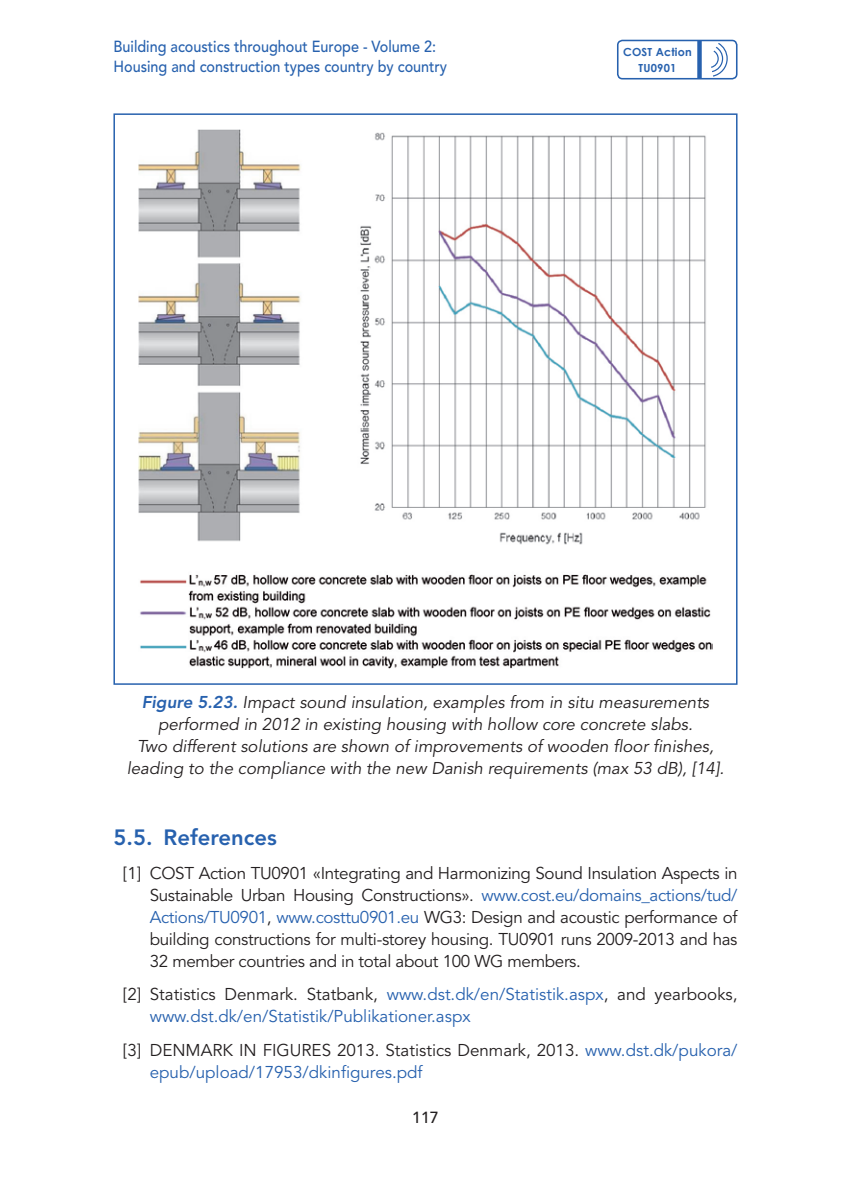
<style>
.page{position:relative;width:851px;height:1191px;background:#fff}
.page>*{position:absolute;margin:0;border:0;box-sizing:border-box;transform-origin:0 0}
.t1{font:800 22px "Avenir LT Std";color:#2761ae}
.t2{font:17px/22px "Avenir LT Std";letter-spacing:-.02em;color:#231f20;text-align:justify}
.t3{font:italic 17px/22px "Avenir LT Std";color:#231f20;text-align:center}
.t4{font:17px/22px "Avenir LT Std";color:#2761ae}
.t5{font:500 16px/20px "Avenir LT Std";color:#2761ae;scale:.9 1}
.t6{font:500 16px "Avenir LT Std";color:#231f20}
.t7{font:700 11.2px/15.8px "Century Gothic";letter-spacing:.015em;color:#2761ae;text-align:center}
.s1{font-weight:800;color:#2761ae}
.s2{color:#2761ae}
.s3{color:#231f20}
</style>
<div class="page">
<div style="left:617px;top:40px;width:120px;height:39px;border:2px solid #2761ae;border-radius:5px"></div>
<svg style="left:697px;top:41px;width:4px;height:38px"></svg>
<svg style="left:709px;top:42px;width:19px;height:35px"></svg>
<img style="left:138px;top:129px;width:574px;height:540px">
<div style="left:113px;top:113px;width:624px;height:572px;border:2px solid #2761ae"></div>
<p class="t5" style="left:113px;top:37px;width:372px">Building acoustics throughout Europe - Volume 2:<br>Housing and construction types country by country</p>
<p class="t7" style="left:623px;top:44px;width:70px">COST Action<br>TU0901</p>
<p class="t3" style="left:127px;top:691px;width:599px"><span class="s1">Figure 5.23.</span> Impact sound insulation, examples from in situ measurements performed in 2012 in existing housing with hollow core concrete slabs.<br>Two different solutions are shown of improvements of wooden floor finishes, leading to the compliance with the new Danish requirements (max 53 dB), [14].</p>
<p class="t1" style="left:113px;top:824px;width:165px">5.5. References</p>
<p class="t2" style="left:150px;top:862px;width:589px;text-indent:-27px">[1] COST Action TU0901 «Integrating and Harmonizing Sound Insulation Aspects in Sustainable Urban Housing Constructions». <span class="s2">www.cost.eu/domains_actions/tud/ Actions/TU0901</span>, <span class="s2">www.costtu0901.eu</span> WG3: Design and acoustic performance of building constructions for multi-storey housing. TU0901 runs 2009-2013 and has 32 member countries and in total about 100 WG members.</p>
<p class="t4" style="left:150px;top:983px;width:589px;text-indent:-27px"><span class="s3">[2] Statistics Denmark. Statbank,</span> www.dst.dk/en/Statistik.aspx<span class="s3">, and yearbooks, </span>www.dst.dk/en/Statistik/Publikationer.aspx</p>
<p class="t4" style="left:150px;top:1039px;width:589px;text-indent:-27px"><span class="s3">[3] DENMARK IN FIGURES 2013. Statistics Denmark, 2013.</span> www.dst.dk/pukora/ epub/upload/17953/dkinfigures.pdf</p>
<p class="t6" style="left:412px;top:1108px;width:28px">117</p>
</div>
